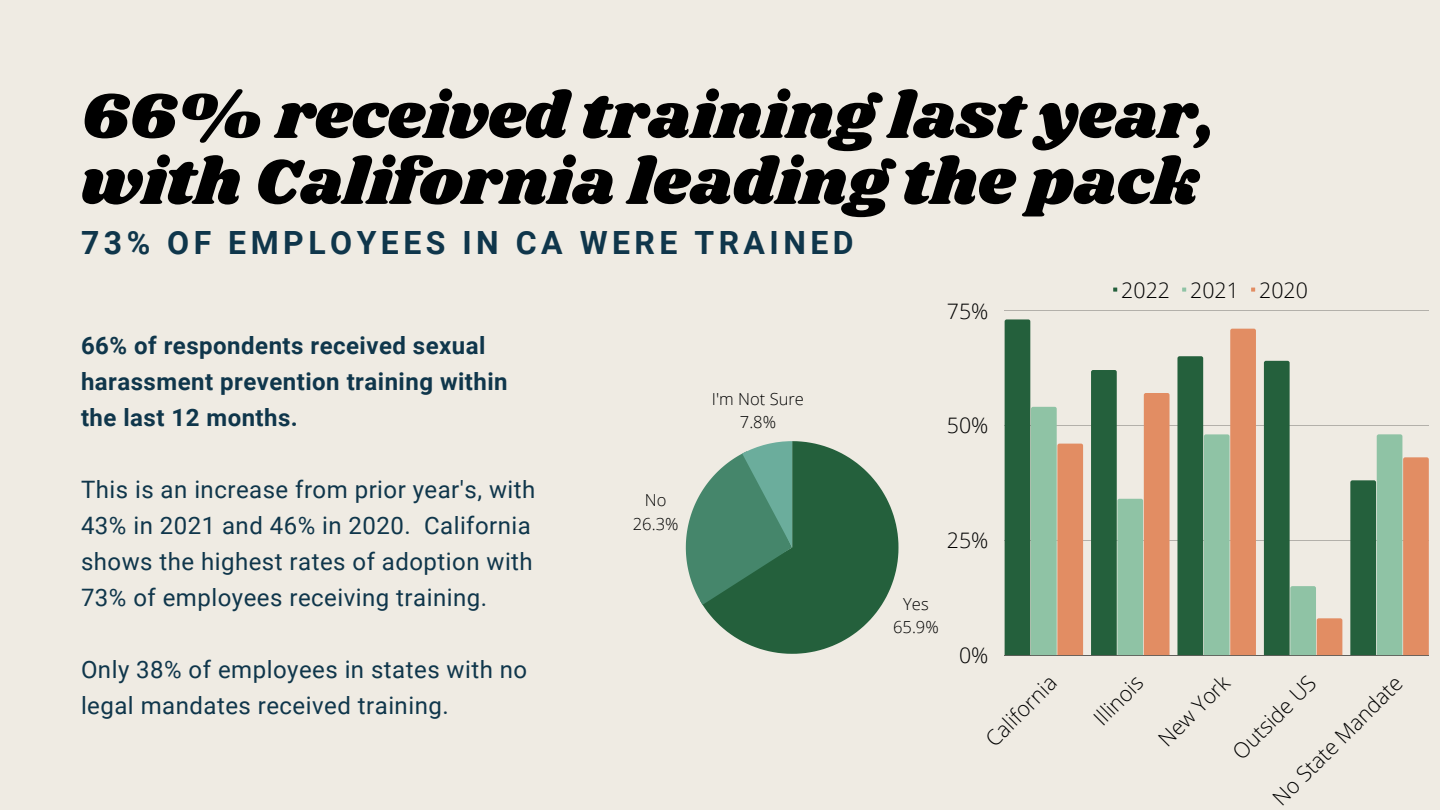
<style>
.page{position:relative;width:1440px;height:810px;background:#efebe3}
.page>*{position:absolute;margin:0;border:0;box-sizing:border-box;transform-origin:0 0}
.t1{font:66px/66px "Shrikhand";color:#000}
.t2{font:700 32px "Roboto";letter-spacing:.14em;color:#0f364b}
.t3{font:24px/36px "Roboto";letter-spacing:.02em;color:#0f364b}
.t4{font:700 24px/36px "Roboto";letter-spacing:.02em;color:#0f364b}
.t5{font:300 21.3px "Open Sans";color:#000}
.t6{font:300 16.6px/23.1px "Open Sans";color:#000;text-align:center}
</style>
<div class="page">
<svg style="left:686px;top:441px;width:212px;height:213px"></svg>
<svg style="left:1113px;top:288px;width:4px;height:4px"></svg>
<svg style="left:1182px;top:288px;width:4px;height:4px"></svg>
<svg style="left:1251px;top:288px;width:4px;height:4px"></svg>
<hr style="left:1005px;top:310px;width:424px;height:1px;background:#000">
<hr style="left:1005px;top:425px;width:424px;height:1px;background:#000">
<hr style="left:1005px;top:540px;width:424px;height:1px;background:#000">
<hr style="left:1005px;top:655px;width:424px;height:1px;background:#000">
<svg style="left:1005px;top:319px;width:78px;height:336px"></svg>
<svg style="left:1091px;top:370px;width:79px;height:285px"></svg>
<svg style="left:1177px;top:329px;width:79px;height:326px;background:#999a79"></svg>
<svg style="left:1264px;top:361px;width:78px;height:294px"></svg>
<svg style="left:1350px;top:434px;width:79px;height:221px;background:#979e7e"></svg>
<h1 class="t1" style="left:81px;top:85px;width:1136px">66% received training last year, with California leading the pack</h1>
<h2 class="t2" style="left:81px;top:224px;width:774px">73% OF EMPLOYEES IN CA WERE TRAINED</h2>
<p class="t4" style="left:81px;top:327px;width:428px">66% of respondents received sexual harassment prevention training within the last 12 months.</p>
<p class="t3" style="left:81px;top:471px;width:456px">This is an increase from prior year's, with 43% in 2021 and 46% in 2020. California shows the highest rates of adoption with 73% of employees receiving training.</p>
<p class="t3" style="left:81px;top:651px;width:448px">Only 38% of employees in states with no legal mandates received training.</p>
<p class="t6" style="left:633px;top:488px;width:47px">No<br>26.3%</p>
<p class="t6" style="left:712px;top:387px;width:94px">I'm Not Sure<br>7.8%</p>
<p class="t5" style="left:947px;top:296px;width:43px">75%</p>
<p class="t5" style="left:947px;top:411px;width:43px">50%</p>
<p class="t5" style="left:1121px;top:275px;width:188px">2022 2021 2020</p>
<p class="t5" style="left:947px;top:526px;width:43px">25%</p>
<p class="t6" style="left:893px;top:592px;width:47px">Yes<br>65.9%</p>
<p class="t5" style="left:959px;top:641px;width:31px">0%</p>
<p class="t5" style="left:979px;top:732px;width:92px;rotate:-45deg">California</p>
<p class="t5" style="left:1087px;top:710px;width:61px;rotate:-45deg">Il inois</p>
<p class="t5" style="left:1151px;top:732px;width:92px;rotate:-45deg">New York</p>
<p class="t5" style="left:1226px;top:744px;width:109px;rotate:-45deg">Outside US</p>
<p class="t5" style="left:1266px;top:791px;width:175px;rotate:-45deg">No State Mandate</p>
</div>
